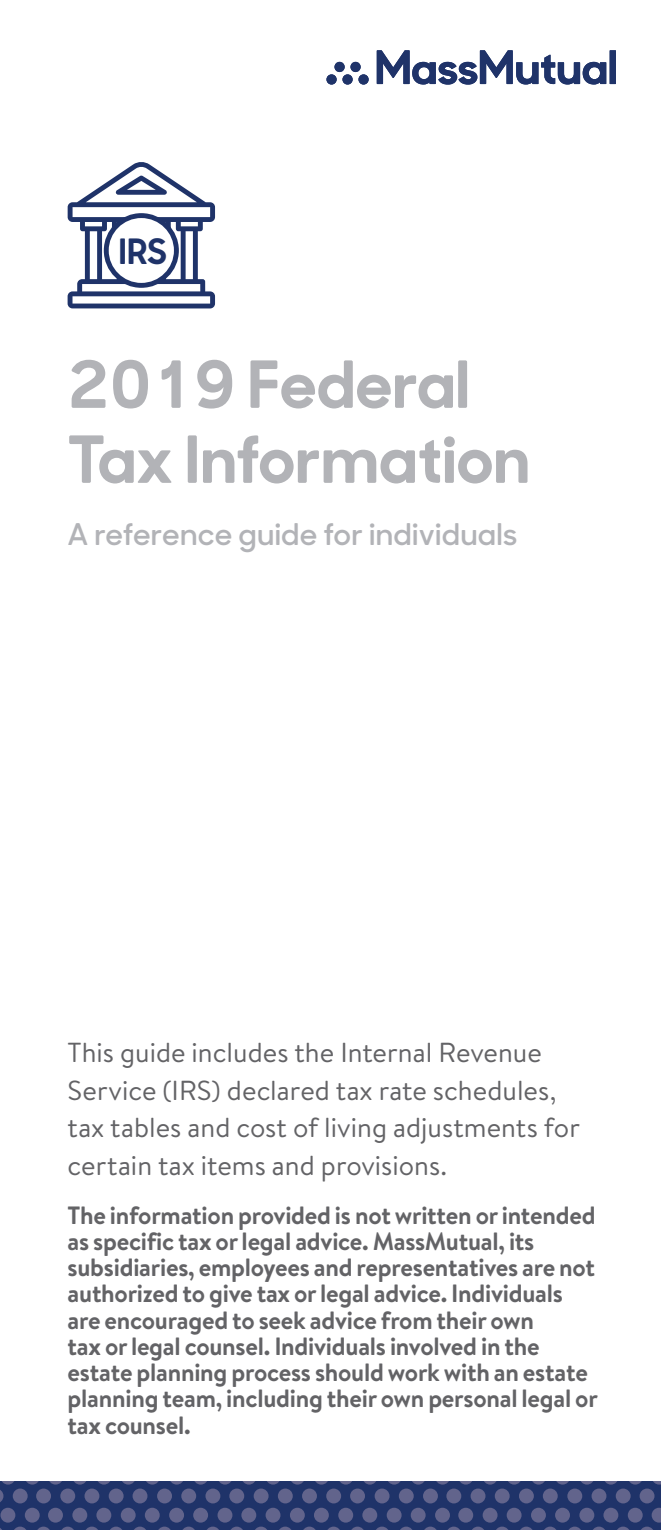
<style>
.page{position:relative;width:661px;height:1530px;background:#fff}
.page>*{position:absolute;margin:0;border:0;box-sizing:border-box;transform-origin:0 0}
.t1{font:700 65px/75px "MM Sharp Sans";letter-spacing:.01em;color:#b2b3b7}
.t2{font:700 35px "MM Sharp Sans";color:#1f3369}
.t3{font:600 30px "MM Sharp Sans";letter-spacing:.01em;color:#b2b3b7}
.t4{font:27.5px/37.5px "MM Brandon Text";color:#636366}
.t5{font:700 25px/26.2px "MM Brandon Text";letter-spacing:-.01em;color:#636366}
</style>
<div class="page">
<div style="left:609px;top:50px;width:6px;height:34px;background:#1f3369"></div>
<svg style="left:376px;top:50px;width:229px;height:35px"></svg>
<div style="left:358px;top:74px;width:10px;height:11px;background:#1f3369;border-radius:50%"></div>
<div style="left:342px;top:74px;width:10px;height:11px;background:#1f3369;border-radius:50%"></div>
<div style="left:326px;top:74px;width:10px;height:11px;background:#1f3369;border-radius:50%"></div>
<div style="left:350px;top:62px;width:10px;height:10px;background:#1f3369;border-radius:50%"></div>
<div style="left:334px;top:62px;width:10px;height:10px;background:#1f3369;border-radius:50%"></div>
<div style="left:0;top:1481px;width:660px;height:49px;background:#1f3369"></div>
<div style="left:109px;top:1489px;width:14px;height:14px;background:#62648c;border-radius:50%"></div>
<div style="left:84px;top:1489px;width:15px;height:14px;background:#62648c;border-radius:50%"></div>
<div style="left:132px;top:1489px;width:15px;height:14px;background:#62648c;border-radius:50%"></div>
<svg style="left:122px;top:1481px;width:13px;height:4px"></svg>
<svg style="left:98px;top:1481px;width:12px;height:4px"></svg>
<div style="left:60px;top:1489px;width:15px;height:14px;background:#62648c;border-radius:50%"></div>
<div style="left:36px;top:1489px;width:15px;height:14px;background:#62648c;border-radius:50%"></div>
<svg style="left:73px;top:1481px;width:13px;height:4px"></svg>
<svg style="left:49px;top:1481px;width:13px;height:4px"></svg>
<svg style="left:110px;top:1527px;width:12px;height:3px"></svg>
<svg style="left:86px;top:1527px;width:12px;height:3px"></svg>
<svg style="left:134px;top:1527px;width:12px;height:3px"></svg>
<div style="left:121px;top:1508px;width:14px;height:15px;background:#62648c;border-radius:50%"></div>
<div style="left:96px;top:1508px;width:15px;height:15px;background:#62648c;border-radius:50%"></div>
<svg style="left:61px;top:1527px;width:13px;height:3px"></svg>
<svg style="left:37px;top:1527px;width:13px;height:3px"></svg>
<div style="left:72px;top:1508px;width:15px;height:15px;background:#62648c;border-radius:50%"></div>
<div style="left:48px;top:1508px;width:15px;height:15px;background:#62648c;border-radius:50%"></div>
<div style="left:205px;top:1489px;width:15px;height:14px;background:#62648c;border-radius:50%"></div>
<div style="left:181px;top:1489px;width:15px;height:14px;background:#62648c;border-radius:50%"></div>
<div style="left:229px;top:1489px;width:15px;height:14px;background:#62648c;border-radius:50%"></div>
<svg style="left:219px;top:1481px;width:13px;height:4px"></svg>
<svg style="left:194px;top:1481px;width:13px;height:4px"></svg>
<div style="left:157px;top:1489px;width:15px;height:14px;background:#62648c;border-radius:50%"></div>
<svg style="left:170px;top:1481px;width:13px;height:4px"></svg>
<svg style="left:146px;top:1481px;width:13px;height:4px"></svg>
<svg style="left:207px;top:1527px;width:12px;height:3px"></svg>
<svg style="left:182px;top:1527px;width:13px;height:3px"></svg>
<svg style="left:230px;top:1527px;width:13px;height:3px"></svg>
<div style="left:217px;top:1508px;width:15px;height:15px;background:#62648c;border-radius:50%"></div>
<div style="left:193px;top:1508px;width:15px;height:15px;background:#62648c;border-radius:50%"></div>
<svg style="left:242px;top:1481px;width:13px;height:4px"></svg>
<div style="left:241px;top:1508px;width:15px;height:15px;background:#62648c;border-radius:50%"></div>
<svg style="left:158px;top:1527px;width:13px;height:3px"></svg>
<div style="left:169px;top:1508px;width:15px;height:15px;background:#62648c;border-radius:50%"></div>
<div style="left:145px;top:1508px;width:14px;height:15px;background:#62648c;border-radius:50%"></div>
<div style="left:13px;top:1489px;width:15px;height:14px;background:#62648c;border-radius:50%"></div>
<svg style="left:26px;top:1481px;width:13px;height:4px"></svg>
<svg style="left:0;top:1481px;width:15px;height:21px"></svg>
<svg style="left:14px;top:1527px;width:12px;height:3px"></svg>
<div style="left:25px;top:1508px;width:15px;height:15px;background:#62648c;border-radius:50%"></div>
<div style="left:0;top:1508px;width:15px;height:15px;background:#62648c;border-radius:50%"></div>
<div style="left:518px;top:1489px;width:15px;height:14px;background:#62648c;border-radius:50%"></div>
<div style="left:494px;top:1489px;width:15px;height:14px;background:#62648c;border-radius:50%"></div>
<div style="left:542px;top:1489px;width:15px;height:14px;background:#62648c;border-radius:50%"></div>
<svg style="left:532px;top:1481px;width:13px;height:4px"></svg>
<svg style="left:508px;top:1481px;width:13px;height:4px"></svg>
<div style="left:470px;top:1489px;width:15px;height:14px;background:#62648c;border-radius:50%"></div>
<div style="left:446px;top:1489px;width:15px;height:14px;background:#62648c;border-radius:50%"></div>
<svg style="left:484px;top:1481px;width:13px;height:4px"></svg>
<svg style="left:459px;top:1481px;width:13px;height:4px"></svg>
<svg style="left:520px;top:1527px;width:13px;height:3px"></svg>
<svg style="left:496px;top:1527px;width:12px;height:3px"></svg>
<svg style="left:544px;top:1527px;width:12px;height:3px"></svg>
<div style="left:530px;top:1508px;width:15px;height:15px;background:#62648c;border-radius:50%"></div>
<div style="left:506px;top:1508px;width:15px;height:15px;background:#62648c;border-radius:50%"></div>
<svg style="left:472px;top:1527px;width:12px;height:3px"></svg>
<svg style="left:448px;top:1527px;width:12px;height:3px"></svg>
<div style="left:482px;top:1508px;width:15px;height:15px;background:#62648c;border-radius:50%"></div>
<div style="left:458px;top:1508px;width:15px;height:15px;background:#62648c;border-radius:50%"></div>
<div style="left:615px;top:1489px;width:15px;height:14px;background:#62648c;border-radius:50%"></div>
<div style="left:591px;top:1489px;width:15px;height:14px;background:#62648c;border-radius:50%"></div>
<div style="left:639px;top:1489px;width:15px;height:14px;background:#62648c;border-radius:50%"></div>
<svg style="left:629px;top:1481px;width:13px;height:4px"></svg>
<svg style="left:605px;top:1481px;width:12px;height:4px"></svg>
<div style="left:567px;top:1489px;width:14px;height:14px;background:#62648c;border-radius:50%"></div>
<svg style="left:581px;top:1481px;width:12px;height:4px"></svg>
<svg style="left:556px;top:1481px;width:13px;height:4px"></svg>
<svg style="left:617px;top:1527px;width:12px;height:3px"></svg>
<svg style="left:593px;top:1527px;width:12px;height:3px"></svg>
<div style="left:627px;top:1508px;width:15px;height:15px;background:#62648c;border-radius:50%"></div>
<div style="left:603px;top:1508px;width:14px;height:15px;background:#62648c;border-radius:50%"></div>
<svg style="left:568px;top:1527px;width:13px;height:3px"></svg>
<div style="left:579px;top:1508px;width:14px;height:15px;background:#62648c;border-radius:50%"></div>
<div style="left:554px;top:1508px;width:15px;height:15px;background:#62648c;border-radius:50%"></div>
<div style="left:326px;top:1489px;width:15px;height:14px;background:#62648c;border-radius:50%"></div>
<div style="left:302px;top:1489px;width:14px;height:14px;background:#62648c;border-radius:50%"></div>
<div style="left:350px;top:1489px;width:14px;height:14px;background:#62648c;border-radius:50%"></div>
<svg style="left:339px;top:1481px;width:13px;height:4px"></svg>
<svg style="left:315px;top:1481px;width:13px;height:4px"></svg>
<div style="left:277px;top:1489px;width:15px;height:14px;background:#62648c;border-radius:50%"></div>
<div style="left:253px;top:1489px;width:15px;height:14px;background:#62648c;border-radius:50%"></div>
<svg style="left:291px;top:1481px;width:13px;height:4px"></svg>
<svg style="left:267px;top:1481px;width:13px;height:4px"></svg>
<svg style="left:327px;top:1527px;width:13px;height:3px"></svg>
<svg style="left:303px;top:1527px;width:13px;height:3px"></svg>
<svg style="left:351px;top:1527px;width:13px;height:3px"></svg>
<div style="left:338px;top:1508px;width:15px;height:15px;background:#62648c;border-radius:50%"></div>
<div style="left:313px;top:1508px;width:15px;height:15px;background:#62648c;border-radius:50%"></div>
<svg style="left:279px;top:1527px;width:13px;height:3px"></svg>
<svg style="left:255px;top:1527px;width:12px;height:3px"></svg>
<div style="left:289px;top:1508px;width:15px;height:15px;background:#62648c;border-radius:50%"></div>
<div style="left:265px;top:1508px;width:15px;height:15px;background:#62648c;border-radius:50%"></div>
<div style="left:422px;top:1489px;width:15px;height:14px;background:#62648c;border-radius:50%"></div>
<div style="left:398px;top:1489px;width:15px;height:14px;background:#62648c;border-radius:50%"></div>
<svg style="left:436px;top:1481px;width:13px;height:4px"></svg>
<svg style="left:412px;top:1481px;width:13px;height:4px"></svg>
<div style="left:374px;top:1489px;width:15px;height:14px;background:#62648c;border-radius:50%"></div>
<svg style="left:388px;top:1481px;width:13px;height:4px"></svg>
<svg style="left:363px;top:1481px;width:13px;height:4px"></svg>
<svg style="left:424px;top:1527px;width:13px;height:3px"></svg>
<svg style="left:400px;top:1527px;width:12px;height:3px"></svg>
<div style="left:434px;top:1508px;width:15px;height:15px;background:#62648c;border-radius:50%"></div>
<div style="left:410px;top:1508px;width:15px;height:15px;background:#62648c;border-radius:50%"></div>
<svg style="left:376px;top:1527px;width:12px;height:3px"></svg>
<div style="left:386px;top:1508px;width:15px;height:15px;background:#62648c;border-radius:50%"></div>
<div style="left:362px;top:1508px;width:15px;height:15px;background:#62648c;border-radius:50%"></div>
<svg style="left:653px;top:1481px;width:7px;height:4px"></svg>
<svg style="left:639px;top:1508px;width:21px;height:22px"></svg>
<svg style="left:67px;top:162px;width:148px;height:146px"></svg>
<h2 class="t2" style="left:119px;top:223px;width:50px">IRS</h2>
<h1 class="t1" style="left:67px;top:341px;width:463px">2019 Federal<br>Tax Information</h1>
<p class="t3" style="left:67px;top:511px;width:451px">A reference guide for individuals</p>
<p class="t4" style="left:67px;top:1033px;width:513px">This guide includes the Internal Revenue Service (IRS) declared tax rate schedules, tax tables and cost of living adjustments for certain tax items and provisions.</p>
<p class="t5" style="left:67px;top:1201px;width:531px">The information provided is not written or intended as specific tax or legal advice. MassMutual, its subsidiaries, employees and representatives are not authorized to give tax or legal advice. Individuals are encouraged to seek advice from their own<br>tax or legal counsel. Individuals involved in the estate planning process should work with an estate planning team, including their own personal legal or tax counsel.</p>
</div>
